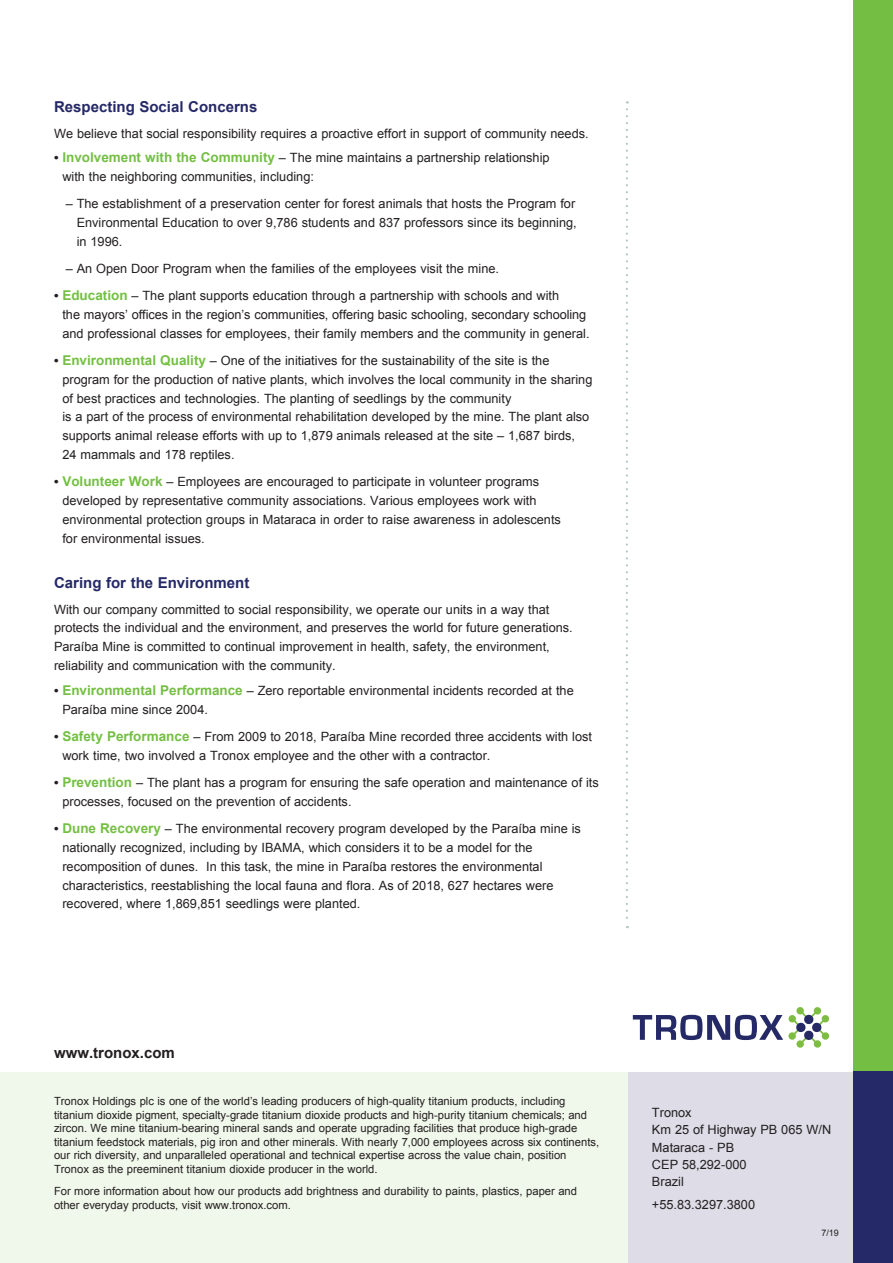
<style>
.page{position:relative;width:893px;height:1263px;background:#fff}
.page>*{position:absolute;margin:0;border:0;box-sizing:border-box;transform-origin:0 0}
.Subhead1{font:700 15px "Arial";color:#252967}
.t1{font:700 15px "Arial";color:#231f20}
.BodyBullet{font:12.75px/18.8px "Arial";color:#231f20}
.Body1{font:12.75px/17.2px "Arial";color:#231f20}
.Footnote{font:11.25px/13.5px "Arial";color:#231f20}
.t2{font:9px "Arial";color:#231f20}
.s1{font-weight:700}
.s2{font-weight:700;font-size:13.5px;color:#74bf43}
</style>
<div class="page">
<div style="left:0;top:1072px;width:628px;height:191px;background:#f0f7eb"></div>
<div style="left:628px;top:1072px;width:265px;height:191px;background:#dddce7"></div>
<div style="left:854px;top:0;width:39px;height:1081px;background:#74bf43"></div>
<div style="left:854px;top:1072px;width:39px;height:191px;background:#252967"></div>
<svg style="left:626px;top:101px;width:2px;height:827px"></svg>
<svg style="left:633px;top:1007px;width:197px;height:41px"></svg>
<p class="Subhead1" style="left:54px;top:97px;width:205px">Respecting Social Concerns</p>
<p class="Body1" style="left:54px;top:125px;width:536px">We believe that social responsibility requires a proactive effort in support of community needs.</p>
<p class="BodyBullet" style="left:62px;top:148px;width:489px;text-indent:-8px"><span class="s1">•</span> <span class="s2">Involvement with the Community</span> – The mine maintains a partnership relationship with the neighboring communities, including:</p>
<p class="BodyBullet" style="left:77px;top:194px;width:502px;text-align:justify;text-indent:-11px">– The establishment of a preservation center for forest animals that hosts the Program for Environmental Education to over 9,786 students and 837 professors since its beginning, in 1996.</p>
<p class="BodyBullet" style="left:66px;top:259px;width:435px">– An Open Door Program when the families of the employees visit the mine.</p>
<p class="BodyBullet" style="left:62px;top:287px;width:529px;text-indent:-8px"><span class="s1">•</span> <span class="s2">Education</span> – The plant supports education through a partnership with schools and with<br>the mayors’ offices in the region’s communities, offering basic schooling, secondary schooling and professional classes for employees, their family members and the community in general.</p>
<p class="BodyBullet" style="left:62px;top:351px;width:532px;text-indent:-8px"><span class="s1">•</span> <span class="s2">Environmental Quality</span> – One of the initiatives for the sustainability of the site is the program for the production of native plants, which involves the local community in the sharing of best practices and technologies. The planting of seedlings by the community<br>is a part of the process of environmental rehabilitation developed by the mine. The plant also supports animal release efforts with up to 1,879 animals released at the site – 1,687 birds, 24 mammals and 178 reptiles.</p>
<p class="BodyBullet" style="left:62px;top:473px;width:500px;text-indent:-8px"><span class="s1">•</span> <span class="s2">Volunteer Work</span> – Employees are encouraged to participate in volunteer programs developed by representative community associations. Various employees work with environmental protection groups in Mataraca in order to raise awareness in adolescents for environmental issues.</p>
<p class="Subhead1" style="left:54px;top:573px;width:197px">Caring for the Environment</p>
<p class="Body1" style="left:54px;top:600px;width:520px;line-height:18.8px">With our company committed to social responsibility, we operate our units in a way that protects the individual and the environment, and preserves the world for future generations.<br>Paraíba Mine is committed to continual improvement in health, safety, the environment, reliability and communication with the community.</p>
<p class="BodyBullet" style="left:62px;top:681px;width:513px;text-indent:-8px"><span class="s1">•</span> <span class="s2">Environmental Performance</span> – Zero reportable environmental incidents recorded at the<br>Paraíba mine since 2004.</p>
<p class="BodyBullet" style="left:62px;top:727px;width:531px;text-indent:-8px"><span class="s1">•</span> <span class="s2">Safety Performance</span> – From 2009 to 2018, Paraíba Mine recorded three accidents with lost work time, two involved a Tronox employee and the other with a contractor.</p>
<p class="BodyBullet" style="left:62px;top:773px;width:538px;text-indent:-8px"><span class="s1">•</span> <span class="s2">Prevention</span> – The plant has a program for ensuring the safe operation and maintenance of its processes, focused on the prevention of accidents.</p>
<p class="BodyBullet" style="left:62px;top:820px;width:520px;text-indent:-8px"><span class="s1">•</span> <span class="s2">Dune Recovery</span> – The environmental recovery program developed by the Paraíba mine is nationally recognized, including by IBAMA, which considers it to be a model for the recomposition of dunes. In this task, the mine in Paraíba restores the environmental characteristics, reestablishing the local fauna and flora. As of 2018, 627 hectares were recovered, where 1,869,851 seedlings were planted.</p>
<p class="t1" style="left:54px;top:1042px;width:122px">www.tronox.com</p>
<p class="Footnote" style="left:54px;top:1094px;width:547px">Tronox Holdings plc is one of the world’s leading producers of high-quality titanium products, including titanium dioxide pigment, specialty-grade titanium dioxide products and high-purity titanium chemicals; and zircon. We mine titanium-bearing mineral sands and operate upgrading facilities that produce high-grade titanium feedstock materials, pig iron and other minerals. With nearly 7,000 employees across six continents, our rich diversity, and unparalleled operational and technical expertise across the value chain, position Tronox as the preeminent titanium dioxide producer in the world.</p>
<p class="Footnote" style="left:54px;top:1185px;width:525px">For more information about how our products add brightness and durability to paints, plastics, paper and other everyday products, visit www.tronox.com.</p>
<p class="Body1" style="left:652px;top:1104px;width:181px">Tronox<br>Km 25 of Highway PB 065 W/N<br>Mataraca - PB<br>CEP 58,292-000<br>Brazil</p>
<p class="Body1" style="left:652px;top:1196px;width:105px">+55.83.3297.3800</p>
<p class="t2" style="left:821px;top:1226px;width:19px">7/19</p>
</div>
